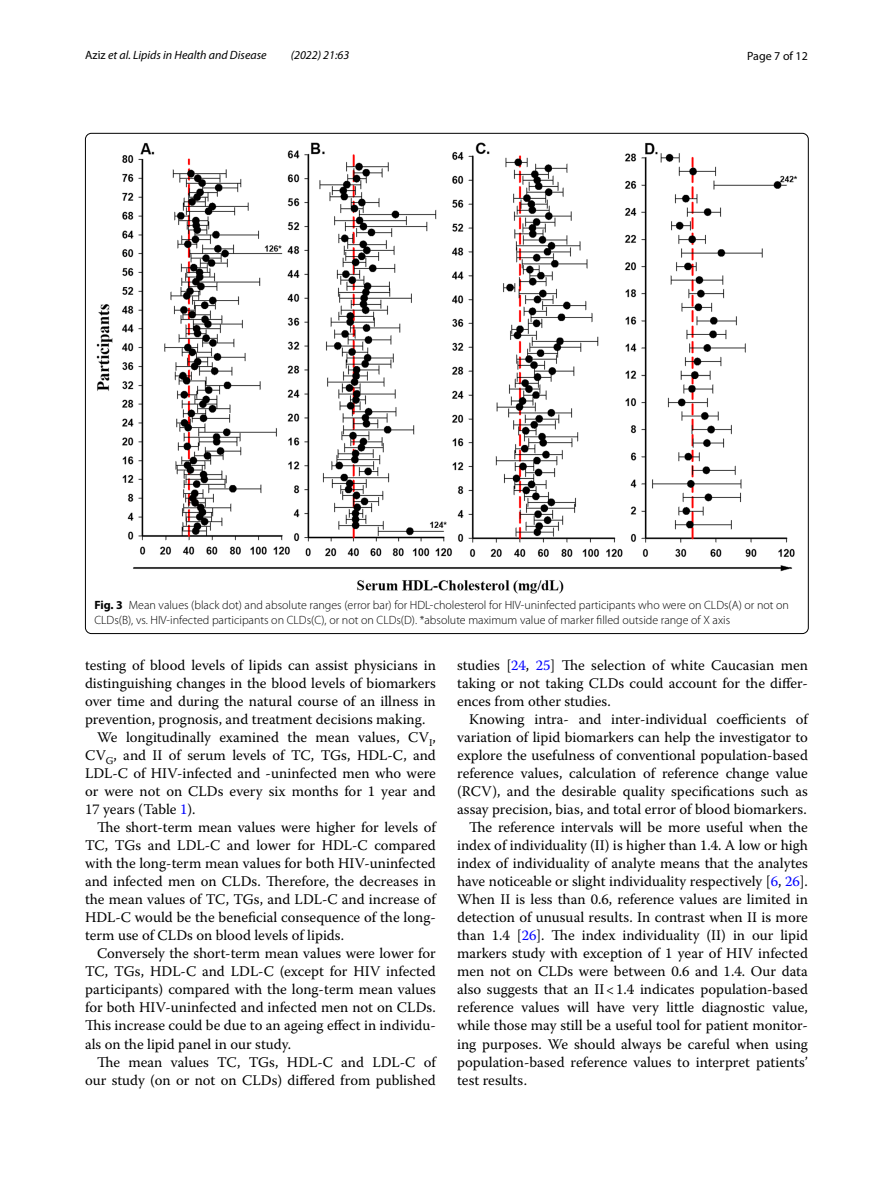
<style>
.page{position:relative;width:893px;height:1187px;background:#fff}
.page>*{position:absolute;margin:0;border:0;box-sizing:border-box;transform-origin:0 0}
.t1{font:14.7px/18px "Warnock Pro";color:#000;text-align:justify}
.t2{font:300 12px/15px "Myriad Pro";color:#000}
.t3{font:italic 12px "Myriad Pro";color:#000}
.t4{font:12px "Myriad Pro";color:#000}
.s1{font-style:normal}
.s2{font-weight:700}
.s3{color:#00f}
</style>
<div class="page">
<img style="left:97px;top:142px;width:700px;height:451px">
<p class="t3" style="left:85px;top:48px;width:183px"><span class="s1">Aziz</span> et al. Lipids in Health and Disease</p>
<p class="t3" style="left:291px;top:48px;width:60px">(2022) 21:63</p>
<p class="t4" style="left:747px;top:48px;width:62px">Page 7 of 12</p>
<p class="t2" style="left:94px;top:597px;width:696px"><span class="s2">Fig. 3</span> Mean values (black dot) and absolute ranges (error bar) for HDL-cholesterol for HIV-uninfected participants who were on CLDs(A) or not on<br>CLDs(B), vs. HIV-infected participants on CLDs(C), or not on CLDs(D). *absolute maximum value of marker filled outside range of X axis</p>
<p class="t1" style="left:85px;top:656px;width:352px">testing of blood levels of lipids can assist physicians in</p>
<p class="t1" style="left:85px;top:674px;width:352px">distinguishing changes in the blood levels of biomarkers</p>
<p class="t1" style="left:85px;top:692px;width:352px">over time and during the natural course of an illness in</p>
<p class="t1" style="left:85px;top:710px;width:342px">prevention, prognosis, and treatment decisions making.</p>
<p class="t1" style="left:97px;top:728px;width:340px">We longitudinally examined the mean values, CV<sub>I</sub>,</p>
<p class="t1" style="left:85px;top:746px;width:352px">CV<sub>G</sub>, and II of serum levels of TC, TGs, HDL-C, and</p>
<p class="t1" style="left:85px;top:764px;width:352px">LDL-C of HIV-infected and -uninfected men who were</p>
<p class="t1" style="left:85px;top:782px;width:352px">or were not on CLDs every six months for 1 year and</p>
<p class="t1" style="left:85px;top:800px;width:112px">17 years (Table <span class="s3">1</span>).</p>
<p class="t1" style="left:97px;top:818px;width:340px">The short-term mean values were higher for levels of</p>
<p class="t1" style="left:85px;top:836px;width:352px">TC, TGs and LDL-C and lower for HDL-C compared</p>
<p class="t1" style="left:85px;top:854px;width:352px">with the long-term mean values for both HIV-uninfected</p>
<p class="t1" style="left:85px;top:872px;width:352px">and infected men on CLDs. Therefore, the decreases in</p>
<p class="t1" style="left:85px;top:890px;width:352px">the mean values of TC, TGs, and LDL-C and increase of</p>
<p class="t1" style="left:85px;top:908px;width:352px">HDL-C would be the beneficial consequence of the long-</p>
<p class="t1" style="left:85px;top:926px;width:261px">term use of CLDs on blood levels of lipids.</p>
<p class="t1" style="left:97px;top:944px;width:340px">Conversely the short-term mean values were lower for</p>
<p class="t1" style="left:85px;top:962px;width:352px">TC, TGs, HDL-C and LDL-C (except for HIV infected</p>
<p class="t1" style="left:85px;top:980px;width:352px">participants) compared with the long-term mean values</p>
<p class="t1" style="left:85px;top:998px;width:352px">for both HIV-uninfected and infected men not on CLDs.</p>
<p class="t1" style="left:85px;top:1016px;width:352px">This increase could be due to an ageing effect in individu-</p>
<p class="t1" style="left:85px;top:1034px;width:207px">als on the lipid panel in our study.</p>
<p class="t1" style="left:97px;top:1052px;width:340px">The mean values TC, TGs, HDL-C and LDL-C of</p>
<p class="t1" style="left:85px;top:1070px;width:352px">our study (on or not on CLDs) differed from published</p>
<p class="t1" style="left:457px;top:656px;width:352px">studies [<span class="s3">24</span>, <span class="s3">25</span>] The selection of white Caucasian men taking or not taking CLDs could account for the differ&shy;ences from other studies.</p>
<p class="t1" style="left:469px;top:710px;width:340px">Knowing intra- and inter-individual coefficients of</p>
<p class="t1" style="left:457px;top:728px;width:352px">variation of lipid biomarkers can help the investigator to</p>
<p class="t1" style="left:457px;top:746px;width:352px">explore the usefulness of conventional population-based</p>
<p class="t1" style="left:457px;top:764px;width:352px">reference values, calculation of reference change value</p>
<p class="t1" style="left:457px;top:782px;width:352px">(RCV), and the desirable quality specifications such as</p>
<p class="t1" style="left:457px;top:800px;width:351px">assay precision, bias, and total error of blood biomarkers.</p>
<p class="t1" style="left:469px;top:818px;width:340px">The reference intervals will be more useful when the</p>
<p class="t1" style="left:457px;top:836px;width:352px">index of individuality (II) is higher than 1.4. A low or high</p>
<p class="t1" style="left:457px;top:854px;width:352px">index of individuality of analyte means that the analytes</p>
<p class="t1" style="left:457px;top:872px;width:352px">have noticeable or slight individuality respectively [<span class="s3">6</span>, <span class="s3">26</span>].</p>
<p class="t1" style="left:457px;top:890px;width:352px">When II is less than 0.6, reference values are limited in</p>
<p class="t1" style="left:457px;top:908px;width:352px">detection of unusual results. In contrast when II is more</p>
<p class="t1" style="left:457px;top:926px;width:352px">than 1.4 [<span class="s3">26</span>]. The index individuality (II) in our lipid</p>
<p class="t1" style="left:457px;top:944px;width:352px">markers study with exception of 1 year of HIV infected</p>
<p class="t1" style="left:457px;top:962px;width:352px">men not on CLDs were between 0.6 and 1.4. Our data</p>
<p class="t1" style="left:457px;top:980px;width:352px">also suggests that an II&lt;1.4 indicates population-based</p>
<p class="t1" style="left:457px;top:998px;width:352px">reference values will have very little diagnostic value,</p>
<p class="t1" style="left:457px;top:1016px;width:352px">while those may still be a useful tool for patient monitor-</p>
<p class="t1" style="left:457px;top:1034px;width:352px">ing purposes. We should always be careful when using</p>
<p class="t1" style="left:457px;top:1052px;width:352px">population-based reference values to interpret patients’</p>
<p class="t1" style="left:457px;top:1070px;width:71px">test results.</p>
</div>
